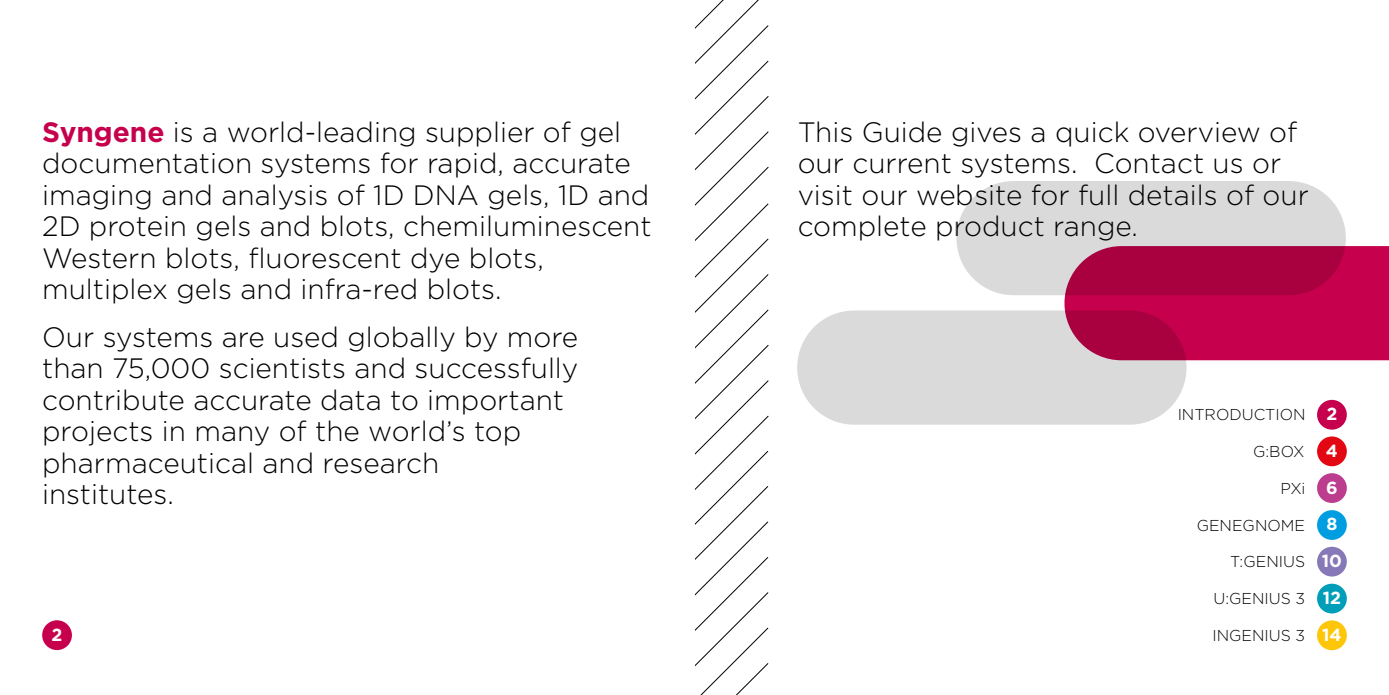
<style>
.page{position:relative;width:1389px;height:695px;background:#fff}
.page>*{position:absolute;margin:0;border:0;box-sizing:border-box;transform-origin:0 0}
.t1{font:300 28px/31.5px "Gotham";color:#000}
.t2{font:700 17.5px/36.8px "Gotham";color:#fff}
.t3{font:300 15.75px "Gotham";color:#000}
.s1{font-weight:700;color:#c6004c}
</style>
<div class="page">
<svg style="left:695px;top:0;width:74px;height:694px"></svg>
<div style="left:1064px;top:246px;width:325px;height:114px;background:#c6004c"></div>
<svg style="left:956px;top:181px;width:390px;height:114px;fill:#dadada"></svg>
<div style="left:797px;top:310px;width:390px;height:114px;background:#dadada;border-radius:57px"></div>
<div style="left:1317px;top:400px;width:30px;height:29px;background:#c6004c;border-radius:50%"></div>
<div style="left:1317px;top:436px;width:30px;height:30px;background:#e30613;border-radius:50%"></div>
<div style="left:1317px;top:473px;width:30px;height:30px;background:#bc3c8e;border-radius:50%"></div>
<div style="left:1317px;top:510px;width:30px;height:30px;background:#009ee1;border-radius:50%"></div>
<div style="left:1317px;top:546px;width:30px;height:30px;background:#8779b7;border-radius:50%"></div>
<div style="left:1317px;top:583px;width:30px;height:30px;background:#009eb8;border-radius:50%"></div>
<div style="left:1317px;top:620px;width:30px;height:30px;background:#fdc608;border-radius:50%"></div>
<div style="left:42px;top:620px;width:30px;height:30px;background:#c6004c;border-radius:50%"></div>
<p class="t1" style="left:42px;top:116px;width:611px"><span class="s1">Syngene</span> is a world-leading supplier of gel documentation systems for rapid, accurate imaging and analysis of 1D DNA gels, 1D and 2D protein gels and blots, chemiluminescent Western blots, fluorescent dye blots, multiplex gels and infra-red blots.</p>
<p class="t1" style="left:42px;top:320px;width:538px">Our systems are used globally by more than 75,000 scientists and successfully contribute accurate data to important projects in many of the world’s top pharmaceutical and research<br>institutes.</p>
<p class="t1" style="left:798px;top:116px;width:513px">This Guide gives a quick overview of our current systems. Contact us or visit our website for full details of our complete product range.</p>
<p class="t2" style="left:1322px;top:395px;width:22px">2<br>4<br>6<br>8<br>10<br>12</p>
<p class="t3" style="left:1178px;top:406px;width:130px">INTRODUCTION</p>
<p class="t3" style="left:1253px;top:443px;width:53px">G:BOX</p>
<p class="t3" style="left:1280px;top:479px;width:27px">PXi</p>
<p class="t3" style="left:1197px;top:516px;width:110px">GENEGNOME</p>
<p class="t3" style="left:1230px;top:553px;width:76px">T:GENIUS</p>
<p class="t3" style="left:1213px;top:590px;width:93px">U:GENIUS 3</p>
<p class="t3" style="left:1212px;top:626px;width:94px">INGENIUS 3</p>
<p class="t2" style="left:52px;top:615px;width:12px">2</p>
<p class="t2" style="left:1322px;top:615px;width:21px">14</p>
</div>
